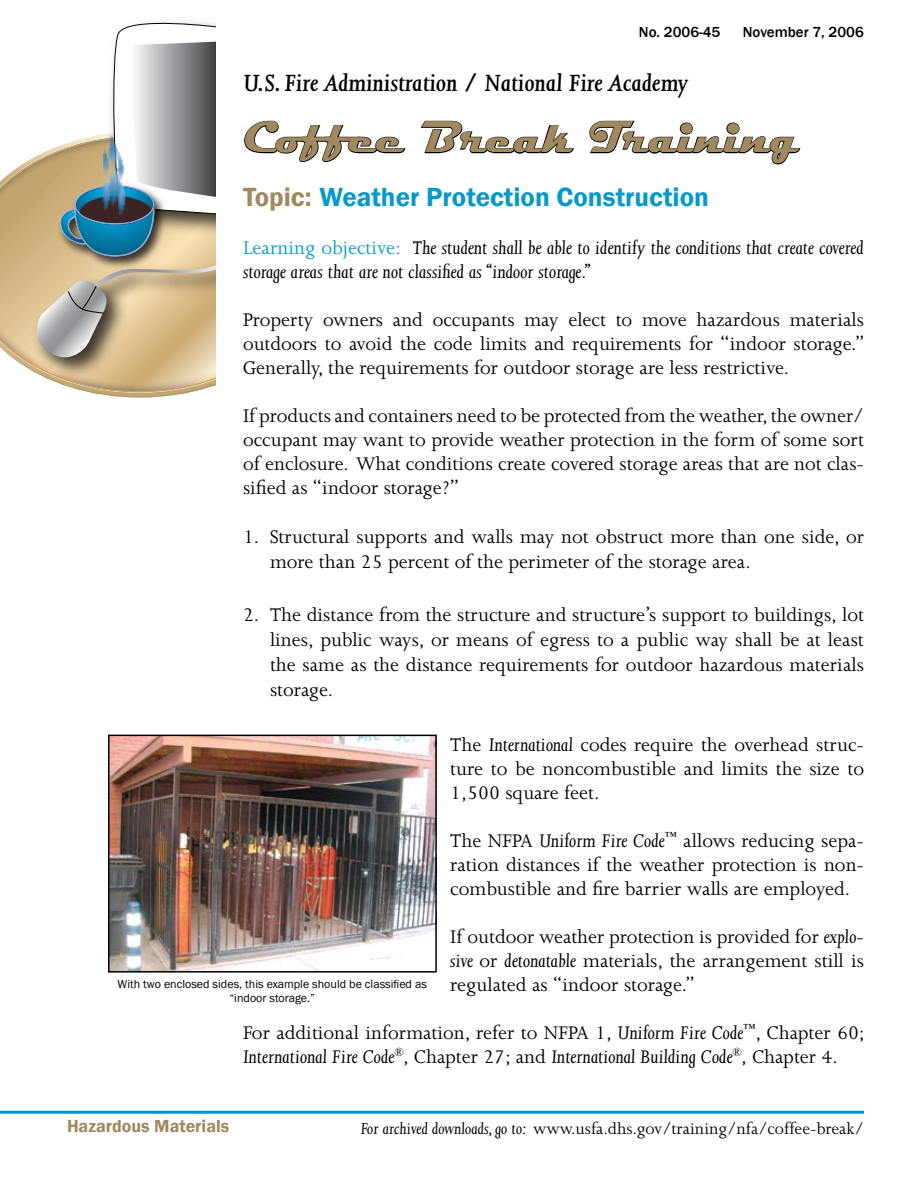
<style>
.page{position:relative;width:918px;height:1188px;background:#fff}
.page>*{position:absolute;margin:0;border:0;box-sizing:border-box;transform-origin:0 0}
.Body_text{font:700 45px "Magneto";color:#a0885f}
.Body_text-2{font:italic 600 27px "Joanna MT Std";color:#000}
.Topic{font:600 27px "Franklin Gothic";color:#0499cc}
.Body_text_14pt{font:21px/24px "Joanna MT Std";color:#000;text-align:justify}
.bullet_list_14pt{font:21px/25.2px "Joanna MT Std";color:#000}
.Body_text_14pt-2{font:italic 21px/24px "Joanna MT Std";color:#000}
.Body_text-3{font:18px "Joanna MT Std";color:#000}
.t1{font:600 18px "Franklin Gothic";color:#a0885f}
.t2{font:500 15px "Franklin Gothic";color:#000}
.t3{font:12px/14.4px "Franklin Gothic";color:#000;text-align:center}
.s1{color:#a0885f}
.s2{font-style:normal;color:#0499cc}
.s3{font-style:italic}
</style>
<div class="page">
<svg style="left:0;top:157px;width:110px;height:235px"></svg>
<svg style="left:110px;top:386px;width:102px;height:12px"></svg>
<img style="left:26px;top:247px;width:190px;height:139px">
<svg style="left:35px;top:21px;width:181px;height:343px"></svg>
<img style="left:57px;top:100px;width:14px;height:156px">
<img style="left:71px;top:105px;width:100px;height:157px">
<img style="left:62px;top:88px;width:106px;height:164px">
<hr style="left:0;top:1111px;width:864px;height:3px;background:#09c">
<svg style="left:244px;top:120px;width:162px;height:43px"></svg>
<svg style="left:420px;top:120px;width:154px;height:34px"></svg>
<svg style="left:589px;top:120px;width:212px;height:45px"></svg>
<img style="left:111px;top:738px;width:323px;height:232px">
<div style="left:108px;top:735px;width:329px;height:238px;border:2px solid #000"></div>
<svg style="left:65px;top:1110px;width:168px;height:4px"></svg>
<p class="t2" style="left:639px;top:22px;width:83px">No. 2006-45</p>
<p class="t2" style="left:743px;top:22px;width:122px">November 7, 2006</p>
<p class="Body_text-2" style="left:243px;top:69px;width:447px">U.S. Fire Administration / National Fire Academy</p>
<p class="Body_text" style="left:243px;top:112px;width:558px">Coffee Break Training</p>
<p class="Topic" style="left:243px;top:180px;width:468px"><span class="s1">Topic:</span> Weather Protection Construction</p>
<p class="Body_text_14pt-2" style="left:243px;top:235px;width:622px"><span class="s2">Learning objective:</span> The student shall be able to identify the conditions that create covered storage areas that are not classified as “indoor storage.”</p>
<p class="Body_text_14pt" style="left:243px;top:308px;width:623px">Property owners and occupants may elect to move hazardous materials outdoors to avoid the code limits and requirements for “indoor storage.” Generally, the requirements for outdoor storage are less restrictive.</p>
<p class="Body_text_14pt" style="left:243px;top:404px;width:623px">If products and containers need to be protected from the weather, the owner/ occupant may want to provide weather protection in the form of some sort of enclosure. What conditions create covered storage areas that are not clas&shy;sified as “indoor storage?”</p>
<p class="bullet_list_14pt" style="left:270px;top:524px;width:596px;text-indent:-27px">1. Structural supports and walls may not obstruct more than one side, or more than 25 percent of the perimeter of the storage area.</p>
<p class="bullet_list_14pt" style="left:270px;top:602px;width:596px;text-align:justify;text-indent:-27px">2. The distance from the structure and structure’s support to buildings, lot lines, public ways, or means of egress to a public way shall be at least the same as the distance requirements for outdoor hazardous materials storage.</p>
<p class="Body_text_14pt" style="left:450px;top:733px;width:415px">The <span class="s3">International</span> codes require the overhead struc&shy;ture to be noncombustible and limits the size to 1,500 square feet.</p>
<p class="Body_text_14pt" style="left:450px;top:829px;width:415px">The NFPA <span class="s3">Uniform Fire Code</span><sup>™</sup> allows reducing sepa&shy;ration distances if the weather protection is non&shy;combustible and fire barrier walls are employed.</p>
<p class="Body_text_14pt" style="left:450px;top:925px;width:415px">If outdoor weather protection is provided for <span class="s3">explo&shy;sive</span> or <span class="s3">detonatable</span> materials, the arrangement still is regulated as “indoor storage.”</p>
<p class="Body_text_14pt" style="left:243px;top:1021px;width:623px">For additional information, refer to NFPA 1, <span class="s3">Uniform Fire Code</span><sup>™</sup>, Chapter 60;<br><span class="s3">International Fire Code</span><sup>®</sup><span class="s3">,</span> Chapter 27; and <span class="s3">International Building Code</span><sup>®</sup><span class="s3">,</span> Chapter 4.</p>
<p class="t3" style="left:118px;top:977px;width:311px">With two enclosed sides, this example should be classified as “indoor storage.”</p>
<p class="t1" style="left:67px;top:1115px;width:164px">Hazardous Materials</p>
<p class="Body_text-3" style="left:361px;top:1119px;width:505px"><span class="s3">For archived downloads, go to:</span> www.usfa.dhs.gov/training/nfa/coffee-break/</p>
</div>
